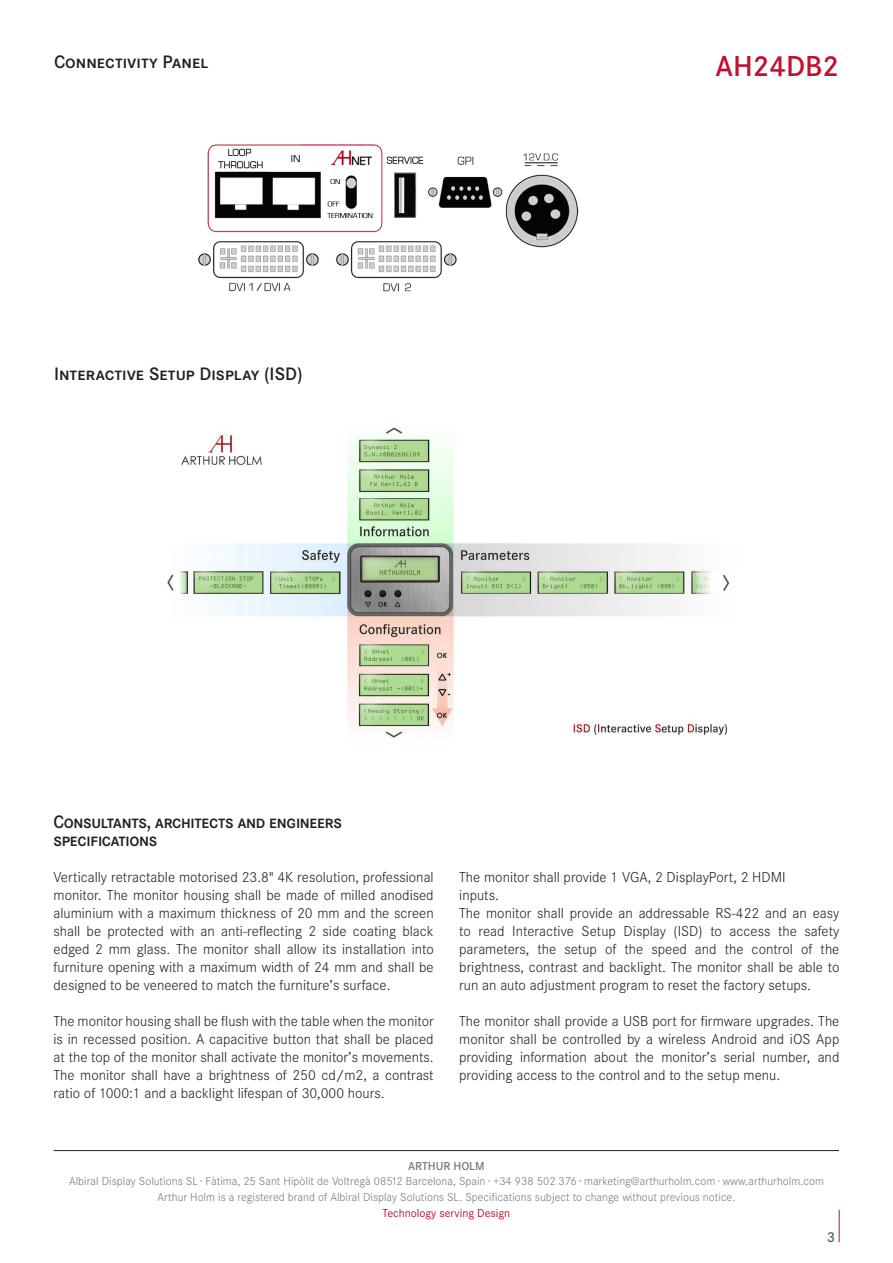
<style>
.page{position:relative;width:893px;height:1263px;background:#fff}
.page>*{position:absolute;margin:0;border:0;box-sizing:border-box;transform-origin:0 0}
.t1{font:600 30px "Corporate S";color:#c3102f}
.t2{font:600 18.75px "Corporate SSC";letter-spacing:-.02em;color:#231f20;scale:.95 1}
.t3{font:600 18.75px "Corporate SSC";color:#231f20}
.t4{font:300 15px/18px "Corporate S";color:#231f20;text-align:justify}
.t5{font:600 15px "Corporate S";color:#636366}
.t6{font:300 12px "Corporate S";letter-spacing:.005em;color:#76787b}
.t7{font:12px "Corporate S";color:#c3102f}
.t8{font:600 12px "Corporate S";color:#76787b}
</style>
<div class="page">
<hr style="left:839px;top:1210px;width:1px;height:32px;background:#c3102f">
<hr style="left:54px;top:1150px;width:785px;height:1px;background:#231f20">
<img style="left:198px;top:144px;width:381px;height:148px">
<img style="left:167px;top:427px;width:563px;height:311px">
<div style="left:544px;top:720px;width:26px;height:16px;background:#fff"></div>
<p class="t3" style="left:54px;top:51px;width:156px">Connectivity Panel</p>
<p class="t3" style="left:54px;top:363px;width:250px">Interactive Setup Display (ISD)</p>
<p class="t1" style="left:716px;top:49px;width:125px">AH24DB2</p>
<p class="t2" style="left:54px;top:811px;width:305px">Consultants, architects and engineers</p>
<p class="t2" style="left:54px;top:829px;width:111px">specifications</p>
<p class="t4" style="left:54px;top:868px;width:382px">Vertically retractable motorised 23.8" 4K resolution, professional monitor. The monitor housing shall be made of milled anodised aluminium with a maximum thickness of 20 mm and the screen shall be protected with an anti-reflecting 2 side coating black edged 2 mm glass. The monitor shall allow its installation into furniture opening with a maximum width of 24 mm and shall be designed to be veneered to match the furniture’s surface.</p>
<p class="t4" style="left:54px;top:1012px;width:382px">The monitor housing shall be flush with the table when the monitor is in recessed position. A capacitive button that shall be placed at the top of the monitor shall activate the monitor’s movements.<br>The monitor shall have a brightness of 250 cd/m2, a contrast ratio of 1000:1 and a backlight lifespan of 30,000 hours.</p>
<p class="t4" style="left:459px;top:868px;width:328px">The monitor shall provide 1 VGA, 2 DisplayPort, 2 HDMI</p>
<p class="t4" style="left:459px;top:886px;width:41px">inputs.</p>
<p class="t4" style="left:459px;top:904px;width:382px">The monitor shall provide an addressable RS-422 and an easy to read Interactive Setup Display (ISD) to access the safety parameters, the setup of the speed and the control of the brightness, contrast and backlight. The monitor shall be able to run an auto adjustment program to reset the factory setups.</p>
<p class="t4" style="left:459px;top:1012px;width:382px">The monitor shall provide a USB port for firmware upgrades. The monitor shall be controlled by a wireless Android and iOS App providing information about the monitor’s serial number, and providing access to the control and to the setup menu.</p>
<p class="t8" style="left:408px;top:1159px;width:78px">ARTHUR HOLM</p>
<p class="t6" style="left:69px;top:1175px;width:756px">Albiral Display Solutions SL · Fàtima, 25 Sant Hipòlit de Voltregà 08512 Barcelona, Spain · +34 938 502 376 · marketing@arthurholm.com · www.arthurholm.com</p>
<p class="t6" style="left:157px;top:1191px;width:579px">Arthur Holm is a registered brand of Albiral Display Solutions SL. Specifications subject to change without previous notice.</p>
<p class="t7" style="left:383px;top:1206px;width:129px">Technology serving Design</p>
<p class="t5" style="left:827px;top:1229px;width:10px">3</p>
</div>
